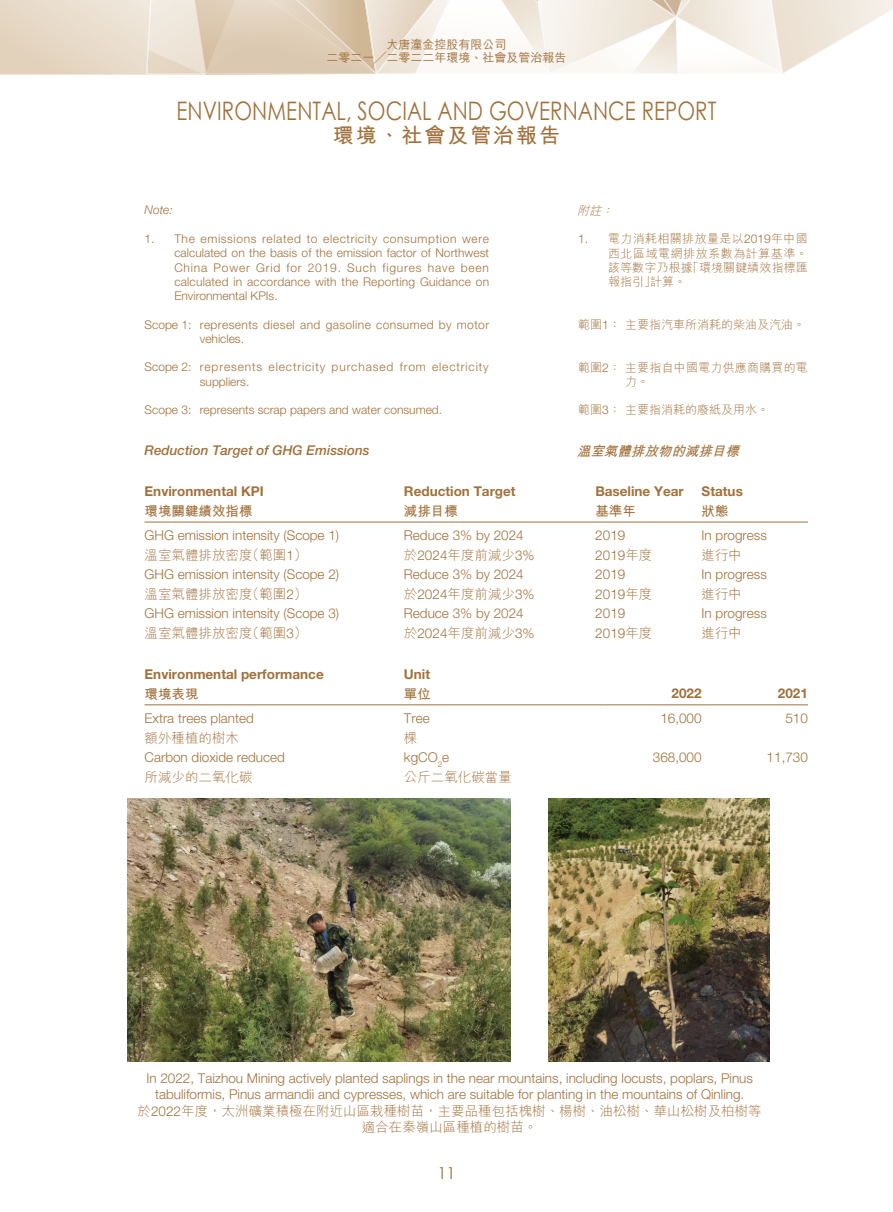
<style>
.page{position:relative;width:893px;height:1212px;background:#fff}
.page>*{position:absolute;margin:0;border:0;box-sizing:border-box;transform-origin:0 0}
.t1{font:25.5px "Century Gothic";letter-spacing:.005em;color:#a1713c;scale:.8 1}
.t2{font:700 21px "M Hei HK";letter-spacing:.09em;color:#a1713c}
.t3{font:16.5px "Century Gothic";color:#a1713c}
.t4{font:300 13.5px/16.5px "Helvetica Neue LT Std";color:#a1713c;text-align:center}
.t5{font:300 13.5px/16.5px "M Hei HK";color:#a1713c;text-align:center}
.t6{font:700 13.5px "Helvetica Neue LT Std";color:#a1713c}
.t7{font:italic 500 13.5px "Helvetica Neue LT Std";color:#a1713c}
.t8{font:700 13.5px "M Hei HK";color:#a1713c}
.t9{font:italic 700 13.5px "M Hei HK";color:#a1713c}
.t10{font:300 12px/14.2px "Helvetica Neue LT Std";letter-spacing:.015em;color:#a1713c;text-align:justify}
.t11{font:300 12px/14.2px "M Hei HK";letter-spacing:.01em;color:#a1713c;text-align:justify}
.t12{font:300 12px/14.2px "Helvetica Neue LT Std";letter-spacing:.075em;color:#a1713c}
.t13{font:300 12px/14.2px "Helvetica Neue LT Std";letter-spacing:.035em;color:#a1713c}
.t14{font:500 12px/13.5px "M Hei HK";color:#a1713c;text-align:center}
.t15{font:italic 300 12px "Helvetica Neue LT Std";color:#a1713c}
.t16{font:italic 300 12px "M Hei HK";color:#a1713c}
.s1{font-family:"Helvetica Neue LT Std"}
.s2{font-family:"M Hei HK"}
</style>
<div class="page">
<svg style="left:0;top:0;width:893px;height:75px"></svg>
<hr style="left:145px;top:522px;width:259px;height:1px;background:#a1713c">
<hr style="left:404px;top:522px;width:191px;height:1px;background:#a1713c">
<hr style="left:595px;top:522px;width:107px;height:1px;background:#a1713c">
<hr style="left:702px;top:522px;width:106px;height:1px;background:#a1713c">
<img style="left:128px;top:798px;width:382px;height:264px">
<img style="left:549px;top:798px;width:221px;height:264px">
<hr style="left:145px;top:704px;width:259px;height:1px;background:#a1713c">
<hr style="left:404px;top:704px;width:200px;height:1px;background:#a1713c">
<hr style="left:604px;top:704px;width:106px;height:1px;background:#a1713c">
<hr style="left:710px;top:704px;width:98px;height:1px;background:#a1713c">
<p class="t14" style="left:326px;top:37px;width:241px">大唐潼金控股有限公司<br>二零二一╱二零二二年環境、社會及管治報告</p>
<h1 class="t1" style="left:177px;top:93px;width:676px">ENVIRONMENTAL, SOCIAL AND GOVERNANCE REPORT</h1>
<h2 class="t2" style="left:333px;top:120px;width:229px">環境、社會及管治報告</h2>
<p class="t15" style="left:145px;top:203px;width:30px">Note:</p>
<p class="t10" style="left:174px;top:231px;width:316px;text-indent:-30px">1. The emissions related to electricity consumption were calculated on the basis of the emission factor of Northwest China Power Grid for 2019. Such figures have been calculated in accordance with the Reporting Guidance on Environmental KPIs.</p>
<p class="t13" style="left:200px;top:317px;width:291px;text-indent:-55px">Scope 1: represents diesel and gasoline consumed by motor vehicles.</p>
<p class="t12" style="left:200px;top:360px;width:290px;text-indent:-55px">Scope 2: represents electricity purchased from electricity suppliers.</p>
<p class="t10" style="left:145px;top:402px;width:299px">Scope 3: represents scrap papers and water consumed.</p>
<p class="t7" style="left:145px;top:443px;width:227px">Reduction Target of GHG Emissions</p>
<p class="t16" style="left:577px;top:204px;width:41px">附註：</p>
<p class="t11" style="left:608px;top:232px;width:201px;text-indent:-30px"><span class="s1">1.</span> 電力消耗相關排放量是以<span class="s1">2019</span>年中國西北區域電網排放系數為計算基準。該等數字乃根據「環境關鍵績效指標匯報指引」計算。</p>
<p class="t11" style="left:578px;top:317px;width:228px">範圍<span class="s1">1</span>：主要指汽車所消耗的柴油及汽油。</p>
<p class="t11" style="left:625px;top:360px;width:184px;text-indent:-47px">範圍<span class="s1">2</span>：主要指自中國電力供應商購買的電力。</p>
<p class="t11" style="left:578px;top:403px;width:192px">範圍<span class="s1">3</span>：主要指消耗的廢紙及用水。</p>
<p class="t9" style="left:577px;top:441px;width:168px">溫室氣體排放物的減排目標</p>
<p class="t6" style="left:145px;top:483px;width:121px">Environmental KPI</p>
<p class="t6" style="left:404px;top:483px;width:113px">Reduction Target</p>
<p class="t6" style="left:595px;top:483px;width:90px">Baseline Year</p>
<p class="t6" style="left:702px;top:483px;width:43px">Status</p>
<p class="t8" style="left:145px;top:501px;width:109px">環境關鍵績效指標</p>
<p class="t8" style="left:404px;top:501px;width:55px">減排目標</p>
<p class="t8" style="left:595px;top:501px;width:42px">基準年</p>
<p class="t8" style="left:702px;top:501px;width:28px">狀態</p>
<p class="t4" style="left:145px;top:527px;width:196px">GHG emission intensity (Scope 1)</p>
<p class="t4" style="left:404px;top:527px;width:121px">Reduce 3% by 2024</p>
<p class="t4" style="left:595px;top:527px;width:32px">2019</p>
<p class="t4" style="left:702px;top:527px;width:67px">In progress</p>
<p class="t5" style="left:145px;top:546px;width:164px">溫室氣體排放密度（範圍<span class="s1">1</span>）</p>
<p class="t5" style="left:404px;top:546px;width:132px">於<span class="s1">2024</span>年度前減少<span class="s1">3%</span></p>
<p class="t4" style="left:595px;top:546px;width:59px">2019<span class="s2">年度</span></p>
<p class="t5" style="left:702px;top:546px;width:42px">進行中</p>
<p class="t4" style="left:145px;top:566px;width:196px">GHG emission intensity (Scope 2)</p>
<p class="t4" style="left:404px;top:566px;width:121px">Reduce 3% by 2024</p>
<p class="t4" style="left:595px;top:566px;width:32px">2019</p>
<p class="t4" style="left:702px;top:566px;width:67px">In progress</p>
<p class="t5" style="left:145px;top:585px;width:164px">溫室氣體排放密度（範圍<span class="s1">2</span>）</p>
<p class="t5" style="left:404px;top:585px;width:132px">於<span class="s1">2024</span>年度前減少<span class="s1">3%</span></p>
<p class="t4" style="left:595px;top:585px;width:59px">2019<span class="s2">年度</span></p>
<p class="t5" style="left:702px;top:585px;width:42px">進行中</p>
<p class="t4" style="left:145px;top:605px;width:196px">GHG emission intensity (Scope 3)</p>
<p class="t4" style="left:404px;top:605px;width:121px">Reduce 3% by 2024</p>
<p class="t4" style="left:595px;top:605px;width:32px">2019</p>
<p class="t4" style="left:702px;top:605px;width:67px">In progress</p>
<p class="t5" style="left:145px;top:624px;width:164px">溫室氣體排放密度（範圍<span class="s1">3</span>）</p>
<p class="t5" style="left:404px;top:624px;width:132px">於<span class="s1">2024</span>年度前減少<span class="s1">3%</span></p>
<p class="t4" style="left:595px;top:624px;width:59px">2019<span class="s2">年度</span></p>
<p class="t5" style="left:702px;top:624px;width:42px">進行中</p>
<p class="t6" style="left:145px;top:666px;width:181px">Environmental performance</p>
<p class="t6" style="left:404px;top:666px;width:28px">Unit</p>
<p class="t8" style="left:145px;top:684px;width:55px">環境表現</p>
<p class="t8" style="left:404px;top:684px;width:28px">單位</p>
<p class="t6" style="left:672px;top:685px;width:32px">2022</p>
<p class="t6" style="left:778px;top:685px;width:32px">2021</p>
<p class="t4" style="left:145px;top:710px;width:111px">Extra trees planted</p>
<p class="t4" style="left:404px;top:710px;width:27px">Tree</p>
<p class="t4" style="left:660px;top:710px;width:43px">16,000</p>
<p class="t4" style="left:785px;top:710px;width:24px">510</p>
<p class="t5" style="left:145px;top:729px;width:96px">額外種植的樹木</p>
<p class="t5" style="left:404px;top:729px;width:15px">棵</p>
<p class="t4" style="left:145px;top:749px;width:142px">Carbon dioxide reduced</p>
<p class="t4" style="left:404px;top:749px;width:47px">kgCO<sub>2</sub>e</p>
<p class="t4" style="left:653px;top:749px;width:50px">368,000</p>
<p class="t4" style="left:767px;top:749px;width:43px">11,730</p>
<p class="t5" style="left:145px;top:768px;width:109px">所減少的二氧化碳</p>
<p class="t5" style="left:404px;top:768px;width:109px">公斤二氧化碳當量</p>
<p class="t4" style="left:146px;top:1069px;width:608px">In 2022, Taizhou Mining actively planted saplings in the near mountains, including locusts, poplars, Pinus tabuliformis, Pinus armandii and cypresses, which are suitable for planting in the mountains of Qinling.</p>
<p class="t5" style="left:138px;top:1102px;width:626px">於<span class="s1">2022</span>年度，太洲礦業積極在附近山區栽種樹苗，主要品種包括槐樹、楊樹、油松樹、華山松樹及柏樹等適合在秦嶺山區種植的樹苗。</p>
<p class="t3" style="left:437px;top:1162px;width:20px">11</p>
</div>
